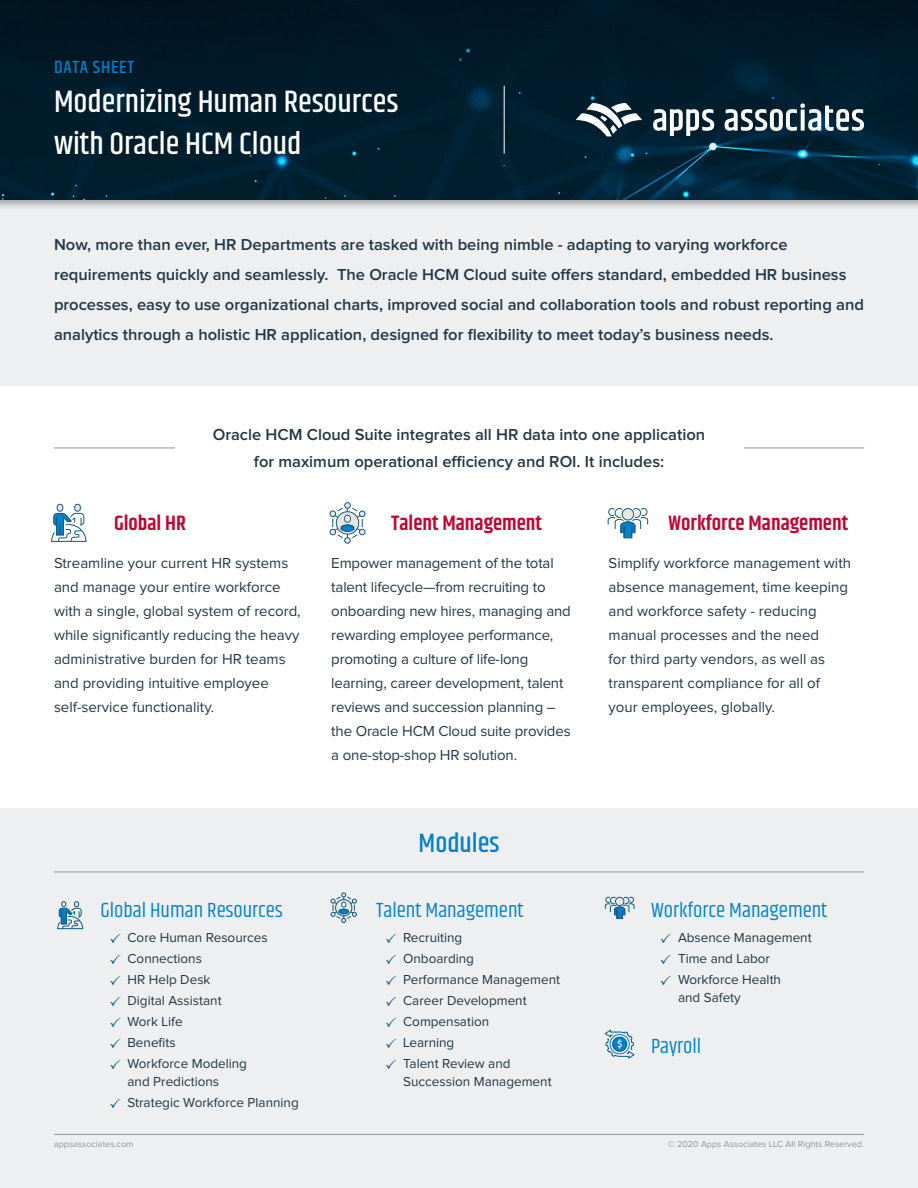
<style>
.page{position:relative;width:918px;height:1188px;background:#fff}
.page>*{position:absolute;margin:0;border:0;box-sizing:border-box;transform-origin:0 0}
.t1{font:500 31.5px/42px "Khand";color:#fff}
.t2{font:500 27px "Khand";color:#0081c9}
.t3{font:21px "Khand";color:#0081c9}
.t4{font:600 21px "Khand";color:#c00630}
.t5{font:500 18px "Khand";letter-spacing:.05em;color:#0081c9}
.t6{font:600 16.5px/30px "Proxima Nova";color:#233746}
.t7{font:15px/24px "Proxima Nova";color:#233746}
.t8{font:13.5px/18px "Proxima Nova";color:#233746}
.t9{font:9px "Proxima Nova";color:#939598}
.s1{color:#135a7d}
</style>
<div class="page">
<hr style="left:54px;top:448px;width:810px;height:1px;background:#939598">
<div style="left:175px;top:422px;width:568px;height:49px;background:#fff"></div>
<div style="left:0;top:0;width:918px;height:385px;background:#edeff0"></div>
<div style="left:0;top:808px;width:918px;height:380px;background:#edeff0"></div>
<div style="left:0;top:0;width:918px;height:211px;background:#000;opacity:.35"></div>
<img style="left:0;top:0;width:918px;height:200px">
<hr style="left:504px;top:86px;width:1px;height:68px;background:#fff">
<svg style="left:653px;top:103px;width:211px;height:33px;background:#536874"></svg>
<svg style="left:576px;top:103px;width:66px;height:33px;background:#5e717b"></svg>
<hr style="left:54px;top:872px;width:810px;height:1px;background:#939598">
<div style="left:344px;top:502px;width:7px;height:7px;border:1px solid #135a7d;border-radius:50%"></div>
<svg style="left:330px;top:503px;width:35px;height:35px"></svg>
<div style="left:344px;top:537px;width:7px;height:7px;background:#e6e6e6;border:1px solid #135a7d;border-radius:50%"></div>
<svg style="left:331px;top:893px;width:26px;height:30px"></svg>
<svg style="left:51px;top:504px;width:36px;height:38px"></svg>
<svg style="left:57px;top:901px;width:26px;height:28px"></svg>
<svg style="left:608px;top:508px;width:40px;height:30px"></svg>
<svg style="left:605px;top:897px;width:29px;height:22px"></svg>
<svg style="left:604px;top:1029px;width:31px;height:30px"></svg>
<hr style="left:54px;top:1134px;width:810px;height:1px;background:#939598">
<p class="t5" style="left:54px;top:56px;width:82px">DATA SHEET</p>
<h1 class="t1" style="left:54px;top:83px;width:346px">Modernizing Human Resources with Oracle HCM Cloud</h1>
<p class="t6" style="left:54px;top:230px;width:812px">Now, more than ever, HR Departments are tasked with being nimble - adapting to varying workforce requirements quickly and seamlessly. The Oracle HCM Cloud suite offers standard, embedded HR business processes, easy to use organizational charts, improved social and collaboration tools and robust reporting and analytics through a holistic HR application, designed for flexibility to meet today’s business needs.</p>
<p class="t6" style="left:213px;top:421px;width:494px;line-height:27px;text-align:center">Oracle HCM Cloud Suite integrates all HR data into one application for maximum operational efficiency and ROI. It includes:</p>
<h3 class="t4" style="left:114px;top:509px;width:74px">Global HR</h3>
<p class="t7" style="left:54px;top:551px;width:248px">Streamline your current HR systems and manage your entire workforce with a single, global system of record, while significantly reducing the heavy administrative burden for HR teams and providing intuitive employee self-service functionality.</p>
<h3 class="t3" style="left:100px;top:897px;width:184px">Global Human Resources</h3>
<p class="t8" style="left:109px;top:929px;width:160px"><span class="s1">✓</span> Core Human Resources</p>
<p class="t8" style="left:109px;top:950px;width:94px"><span class="s1">✓</span> Connections</p>
<p class="t8" style="left:109px;top:971px;width:103px"><span class="s1">✓</span> HR Help Desk</p>
<p class="t8" style="left:109px;top:992px;width:114px"><span class="s1">✓</span> Digital Assistant</p>
<p class="t8" style="left:109px;top:1013px;width:75px"><span class="s1">✓</span> Work Life</p>
<p class="t8" style="left:109px;top:1034px;width:68px"><span class="s1">✓</span> Benefits</p>
<p class="t8" style="left:127px;top:1055px;width:121px;text-indent:-18px"><span class="s1">✓</span> Workforce Modeling and Predictions</p>
<p class="t8" style="left:109px;top:1094px;width:191px"><span class="s1">✓</span> Strategic Workforce Planning</p>
<h3 class="t4" style="left:391px;top:509px;width:152px">Talent Management</h3>
<p class="t7" style="left:331px;top:551px;width:241px">Empower management of the total talent lifecycle—from recruiting to onboarding new hires, managing and rewarding employee performance, promoting a culture of life-long learning, career development, talent reviews and succession planning – the Oracle HCM Cloud suite provides a one-stop-shop HR solution.</p>
<h2 class="t2" style="left:419px;top:827px;width:82px">Modules</h2>
<h3 class="t3" style="left:376px;top:897px;width:149px">Talent Management</h3>
<p class="t8" style="left:385px;top:929px;width:79px"><span class="s1">✓</span> Recruiting</p>
<p class="t8" style="left:385px;top:950px;width:90px"><span class="s1">✓</span> Onboarding</p>
<p class="t8" style="left:385px;top:971px;width:177px"><span class="s1">✓</span> Performance Management</p>
<p class="t8" style="left:385px;top:992px;width:143px"><span class="s1">✓</span> Career Development</p>
<p class="t8" style="left:385px;top:1013px;width:106px"><span class="s1">✓</span> Compensation</p>
<p class="t8" style="left:385px;top:1034px;width:71px"><span class="s1">✓</span> Learning</p>
<p class="t8" style="left:403px;top:1055px;width:150px;text-indent:-18px"><span class="s1">✓</span> Talent Review and<br>Succession Management</p>
<h3 class="t4" style="left:669px;top:509px;width:181px">Workforce Management</h3>
<p class="t7" style="left:609px;top:551px;width:244px">Simplify workforce management with absence management, time keeping and workforce safety - reducing manual processes and the need<br>for third party vendors, as well as transparent compliance for all of your employees, globally.</p>
<h3 class="t3" style="left:651px;top:897px;width:178px">Workforce Management</h3>
<p class="t8" style="left:660px;top:929px;width:153px"><span class="s1">✓</span> Absence Management</p>
<p class="t8" style="left:660px;top:950px;width:112px"><span class="s1">✓</span> Time and Labor</p>
<p class="t8" style="left:678px;top:971px;width:105px;text-indent:-18px"><span class="s1">✓</span> Workforce Health and Safety</p>
<h3 class="t3" style="left:651px;top:1034px;width:52px">Payroll</h3>
<p class="t9" style="left:54px;top:1139px;width:81px">appsassociates.com</p>
<p class="t9" style="left:668px;top:1139px;width:198px">© 2020 Apps Associates LLC All Rights Reserved.</p>
</div>
